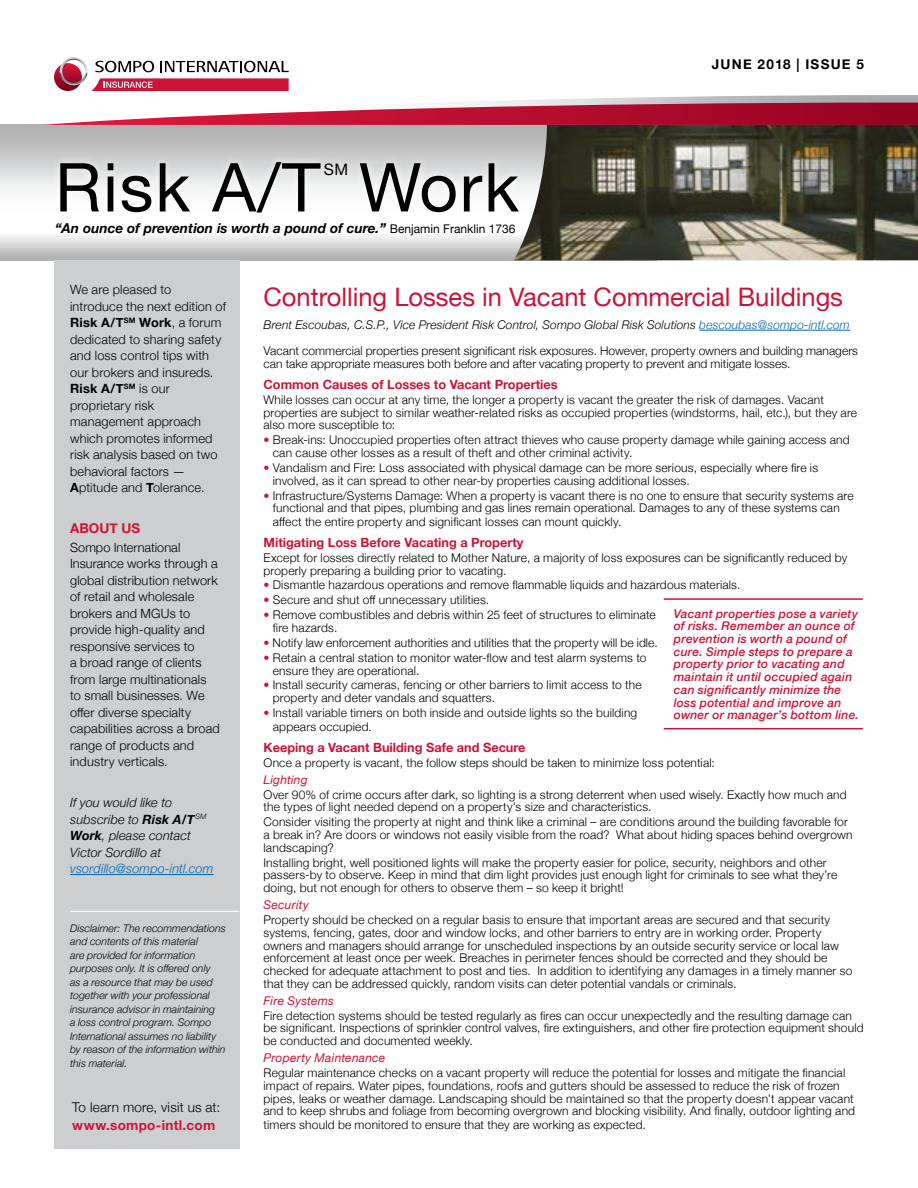
<style>
.page{position:relative;width:918px;height:1188px;background:#fff}
.page>*{position:absolute;margin:0;border:0;box-sizing:border-box;transform-origin:0 0}
.t1{font:67.5px "Helvetica Neue";letter-spacing:.025em;color:#000}
.t2{font:25.5px "Helvetica Neue";color:#cc1337}
.t3{font:15.75px "Helvetica Neue";color:#000}
.t4{font:italic 700 13.65px "Helvetica Neue";color:#000}
.t5{font:700 13.5px "Helvetica Neue";letter-spacing:.02em;color:#cc1337}
.t6{font:300 13.5px "Helvetica Neue";letter-spacing:.015em;color:#000}
.t7{font:700 13.5px "Helvetica Neue";letter-spacing:.09em;color:#000}
.t8{font:300 12.75px/16.5px "Helvetica Neue";letter-spacing:.015em;color:#000}
.t9{font:700 12.75px "Helvetica Neue";color:#cc1337}
.t10{font:italic 300 12.75px/16.5px "Helvetica Neue";letter-spacing:.01em;color:#000}
.t11{font:italic 300 12.75px "Helvetica Neue";letter-spacing:.015em;color:#0066b3}
.t12{font:300 12px/12.8px "Helvetica Neue";letter-spacing:.015em;color:#000}
.t13{font:italic 500 12px/12.8px "Helvetica Neue";letter-spacing:.02em;color:#cc1337}
.t14{font:italic 12px "Helvetica Neue";letter-spacing:.02em;color:#cc1337}
.t15{font:italic 300 10.5px/13.5px "Helvetica Neue";letter-spacing:.005em;color:#000}
.s1{font-weight:400;font-style:normal;font-size:12px}
.s2{font-weight:700}
.s3{font-style:italic}
.s4{font-style:italic;color:#0066b3}
.s5{color:#cc1337}
</style>
<div class="page">
<svg style="left:0;top:125px;width:514px;height:135px"></svg>
<img style="left:514px;top:125px;width:404px;height:135px">
<div style="left:54px;top:260px;width:186px;height:889px;background:#cccecf"></div>
<hr style="left:70px;top:874px;width:143px;height:1px;background:#0066b3">
<hr style="left:70px;top:911px;width:169px;height:1px;background:#fff">
<hr style="left:699px;top:330px;width:151px;height:1px;background:#0066b3">
<svg style="left:41px;top:57px;width:877px;height:68px"></svg>
<div style="left:50px;top:153px;width:477px;height:69px;background:#fff;opacity:.75"></div>
<hr style="left:664px;top:598px;width:199px;height:2px;background:#cc1337">
<hr style="left:664px;top:728px;width:199px;height:1px;background:#cc1337">
<h1 class="t1" style="left:55px;top:139px;width:267px">Risk A/T</h1>
<h3 class="t3" style="left:324px;top:159px;width:26px">SM</h3>
<h1 class="t1" style="left:359px;top:139px;width:161px">Work</h1>
<p class="t4" style="left:55px;top:217px;width:462px">“An ounce of prevention is worth a pound of cure.” <span class="s1">Benjamin Franklin 1736</span></p>
<p class="t7" style="left:712px;top:54px;width:154px">JUNE 2018 | ISSUE 5</p>
<p class="t8" style="left:70px;top:280px;width:157px">We are pleased to introduce the next edition of<br><span class="s2">Risk A/T</span><sup>SM</sup> <span class="s2">Work</span>, a forum dedicated to sharing safety and loss control tips with our brokers and insureds.<br><span class="s2">Risk A/T</span><sup>SM</sup> is our proprietary risk management approach which promotes informed risk analysis based on two behavioral factors —<br><span class="s2">A</span>ptitude and <span class="s2">T</span>olerance.</p>
<p class="t5" style="left:70px;top:518px;width:72px">ABOUT US</p>
<p class="t8" style="left:70px;top:538px;width:151px">Sompo International<br>Insurance works through a global distribution network of retail and wholesale brokers and MGUs to provide high-quality and responsive services to<br>a broad range of clients from large multinationals to small businesses. We offer diverse specialty capabilities across a broad range of products and industry verticals.</p>
<p class="t10" style="left:70px;top:794px;width:138px">If you would like to subscribe to <span class="s2">Risk A/T</span><sup>SM<br></sup><span class="s2">Work</span>, please contact<br>Victor Sordillo at</p>
<p class="t11" style="left:70px;top:859px;width:145px">vsordillo@sompo-intl.com</p>
<p class="t15" style="left:70px;top:921px;width:157px">Disclaimer: The recommendations and contents of this material<br>are provided for information purposes only. It is offered only<br>as a resource that may be used together with your professional insurance advisor in maintaining<br>a loss control program. Sompo<br>International assumes no liability by reason of the information within this material.</p>
<p class="t6" style="left:72px;top:1096px;width:150px">To learn more, visit us at:</p>
<p class="t5" style="left:72px;top:1114px;width:145px">www.sompo-intl.com</p>
<h2 class="t2" style="left:264px;top:279px;width:581px">Controlling Losses in Vacant Commercial Buildings</h2>
<p class="t12" style="left:264px;top:311px;width:596px;line-height:26.2px"><span class="s3">Brent Escoubas, C.S.P., Vice President Risk Control, Sompo Global Risk Solutions</span> <span class="s4">bescoubas@sompo-intl.com<br></span>Vacant commercial properties present significant risk exposures. However, property owners and building managers</p>
<p class="t12" style="left:264px;top:356px;width:528px">can take appropriate measures both before and after vacating property to prevent and mitigate losses.</p>
<p class="t9" style="left:264px;top:374px;width:296px">Common Causes of Losses to Vacant Properties</p>
<p class="t12" style="left:264px;top:392px;width:595px">While losses can occur at any time, the longer a property is vacant the greater the risk of damages. Vacant properties are subject to similar weather-related risks as occupied properties (windstorms, hail, etc.), but they are also more susceptible to:</p>
<p class="t12" style="left:273px;top:433px;width:578px;text-indent:-9px"><span class="s5">•</span> Break-ins: Unoccupied properties often attract thieves who cause property damage while gaining access and can cause other losses as a result of theft and other criminal activity.</p>
<p class="t12" style="left:273px;top:460px;width:547px;text-indent:-9px"><span class="s5">•</span> Vandalism and Fire: Loss associated with physical damage can be more serious, especially where fire is involved, as it can spread to other near-by properties causing additional losses.</p>
<p class="t12" style="left:273px;top:488px;width:582px;text-indent:-9px"><span class="s5">•</span> Infrastructure/Systems Damage: When a property is vacant there is no one to ensure that security systems are functional and that pipes, plumbing and gas lines remain operational. Damages to any of these systems can affect the entire property and significant losses can mount quickly.</p>
<p class="t9" style="left:264px;top:532px;width:261px">Mitigating Loss Before Vacating a Property</p>
<p class="t12" style="left:264px;top:550px;width:585px">Except for losses directly related to Mother Nature, a majority of loss exposures can be significantly reduced by properly preparing a building prior to vacating.</p>
<p class="t12" style="left:264px;top:578px;width:478px"><span class="s5">•</span> Dismantle hazardous operations and remove flammable liquids and hazardous materials.</p>
<p class="t12" style="left:264px;top:593px;width:227px"><span class="s5">•</span> Secure and shut off unnecessary utilities.</p>
<p class="t12" style="left:273px;top:608px;width:384px;text-indent:-9px"><span class="s5">•</span> Remove combustibles and debris within 25 feet of structures to eliminate fire hazards.</p>
<p class="t12" style="left:264px;top:635px;width:396px"><span class="s5">•</span> Notify law enforcement authorities and utilities that the property will be idle.</p>
<p class="t12" style="left:273px;top:650px;width:375px;text-indent:-9px"><span class="s5">•</span> Retain a central station to monitor water-flow and test alarm systems to ensure they are operational.</p>
<p class="t12" style="left:273px;top:678px;width:370px;text-indent:-9px"><span class="s5">•</span> Install security cameras, fencing or other barriers to limit access to the property and deter vandals and squatters.</p>
<p class="t12" style="left:273px;top:705px;width:366px;line-height:13.5px;text-indent:-9px"><span class="s5">•</span> Install variable timers on both inside and outside lights so the building appears occupied.</p>
<p class="t9" style="left:264px;top:737px;width:264px">Keeping a Vacant Building Safe and Secure</p>
<p class="t12" style="left:264px;top:755px;width:453px">Once a property is vacant, the follow steps should be taken to minimize loss potential:</p>
<p class="t14" style="left:264px;top:771px;width:46px">Lighting</p>
<p class="t12" style="left:264px;top:787px;width:585px">Over 90% of crime occurs after dark, so lighting is a strong deterrent when used wisely. Exactly how much and the types of light needed depend on a property’s size and characteristics.</p>
<p class="t12" style="left:264px;top:815px;width:591px">Consider visiting the property at night and think like a criminal – are conditions around the building favorable for a break in? Are doors or windows not easily visible from the road? What about hiding spaces behind overgrown landscaping?</p>
<p class="t12" style="left:264px;top:855px;width:575px">Installing bright, well positioned lights will make the property easier for police, security, neighbors and other passers-by to observe. Keep in mind that dim light provides just enough light for criminals to see what they’re doing, but not enough for others to observe them – so keep it bright!</p>
<p class="t14" style="left:264px;top:896px;width:47px">Security</p>
<p class="t12" style="left:264px;top:913px;width:590px">Property should be checked on a regular basis to ensure that important areas are secured and that security systems, fencing, gates, door and window locks, and other barriers to entry are in working order. Property owners and managers should arrange for unscheduled inspections by an outside security service or local law enforcement at least once per week. Breaches in perimeter fences should be corrected and they should be checked for adequate attachment to post and ties. In addition to identifying any damages in a timely manner so that they can be addressed quickly, random visits can deter potential vandals or criminals.</p>
<p class="t14" style="left:264px;top:992px;width:72px">Fire Systems</p>
<p class="t12" style="left:264px;top:1008px;width:602px">Fire detection systems should be tested regularly as fires can occur unexpectedly and the resulting damage can be significant. Inspections of sprinkler control valves, fire extinguishers, and other fire protection equipment should be conducted and documented weekly.</p>
<p class="t14" style="left:264px;top:1049px;width:123px">Property Maintenance</p>
<p class="t12" style="left:264px;top:1066px;width:593px">Regular maintenance checks on a vacant property will reduce the potential for losses and mitigate the financial impact of repairs. Water pipes, foundations, roofs and gutters should be assessed to reduce the risk of frozen pipes, leaks or weather damage. Landscaping should be maintained so that the property doesn’t appear vacant and to keep shrubs and foliage from becoming overgrown and blocking visibility. And finally, outdoor lighting and timers should be monitored to ensure that they are working as expected.</p>
<p class="t13" style="left:674px;top:606px;width:187px">Vacant properties pose a variety of risks. Remember an ounce of prevention is worth a pound of cure. Simple steps to prepare a property prior to vacating and maintain it until occupied again can significantly minimize the loss potential and improve an owner or manager’s bottom line.</p>
</div>
